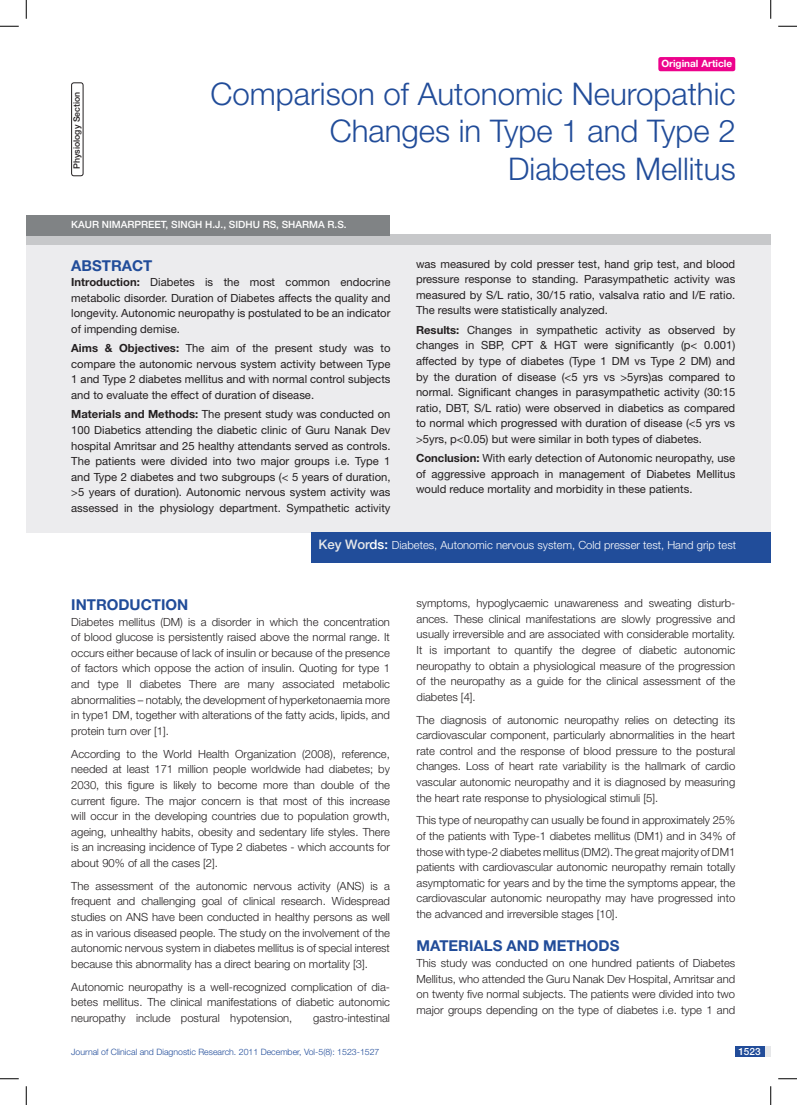
<style>
.page{position:relative;width:797px;height:1105px;background:#fff}
.page>*{position:absolute;margin:0;border:0;box-sizing:border-box;transform-origin:0 0}
.t1{font:300 31.25px/37.5px "Helvetica Neue";color:#214c99;text-align:right}
.t2{font:700 15px "Helvetica Neue";color:#214c99}
.t3{font:300 11.25px/15.6px "Helvetica Neue";color:#231f20;text-align:justify}
.t4{font:11.25px/15.6px "Helvetica Neue";color:#231f20;text-align:justify}
.t5{font:300 11.25px "Helvetica Neue";color:#fff}
.t6{font:500 10px "Helvetica Neue";color:#fff}
.t7{font:700 10px "Helvetica Neue";color:#fff}
.t8{font:300 8.75px "Helvetica Neue";color:#214c99}
.t9{font:500 8.75px "Helvetica Neue";color:#231f20}
.s1{color:#214d9a}
.s2{font-weight:700}
.s3{font-weight:500;font-size:13.12px;color:#e6e7e9}
.s4{font-weight:500;font-size:13.12px}
</style>
<div class="page">
<svg style="left:764px;top:1046px;width:6px;height:11px"></svg>
<div style="left:735px;top:1046px;width:29px;height:11px;background:#214c99"></div>
<div style="left:26px;top:243px;width:744px;height:290px;background:#ececee"></div>
<div style="left:26px;top:234px;width:744px;height:10px;background:#c7c8ca"></div>
<div style="left:311px;top:533px;width:459px;height:30px;background:#214d9a"></div>
<div style="left:26px;top:215px;width:364px;height:20px;background:#808385"></div>
<div style="left:71px;top:82px;width:12px;height:94px;border:1px solid #231f20;border-radius:2px"></div>
<div style="left:658px;top:57px;width:77px;height:14px;background:#ed028c;border-radius:2px"></div>
<svg style="left:0;top:25px;width:19px;height:2px"></svg>
<svg style="left:778px;top:25px;width:19px;height:2px"></svg>
<svg style="left:0;top:1078px;width:19px;height:1px"></svg>
<svg style="left:778px;top:1078px;width:19px;height:1px"></svg>
<svg style="left:25px;top:0;width:2px;height:19px"></svg>
<svg style="left:25px;top:1086px;width:2px;height:19px"></svg>
<svg style="left:770px;top:0;width:1px;height:19px"></svg>
<svg style="left:770px;top:1086px;width:1px;height:19px"></svg>
<p class="t9" style="left:72px;top:169px;width:79px;rotate:-90deg">PHYSIOLOGY SECTION</p>
<p class="t7" style="left:661px;top:57px;width:72px">Original Article</p>
<h1 class="t1" style="left:210px;top:74px;width:527px">Comparison of Autonomic Neuropathic<br>Changes in Type 1 and Type 2<br>Diabetes Mellitus</h1>
<p class="t6" style="left:71px;top:219px;width:277px">KAUR NIMARPREET, SINGH H.J., SIDHU RS, SHARMA R.S.</p>
<h2 class="t2" style="left:71px;top:256px;width:83px">ABST<span class="s1">RAC</span>T</h2>
<p class="t4" style="left:71px;top:274px;width:321px"><span class="s2">Introduction:</span> Diabetes is the most common endocrine metabolic disorder. Duration of Diabetes affects the quality and longevity. Autonomic neuropathy is postulated to be an indicator of impending demise.</p>
<p class="t4" style="left:71px;top:340px;width:321px"><span class="s2">Aims &amp; Objectives:</span> The aim of the present study was to compare the autonomic nervous system activity between Type 1 and Type 2 diabetes mellitus and with normal control subjects and to evaluate the effect of duration of disease.</p>
<p class="t4" style="left:71px;top:406px;width:321px"><span class="s2">Materials and Methods:</span> The present study was conducted on 100 Diabetics attending the diabetic clinic of Guru Nanak Dev hospital Amritsar and 25 healthy attendants served as controls.<br>The patients were divided into two major groups i.e. Type 1 and Type 2 diabetes and two subgroups (&lt; 5 years of duration, &gt;5 years of duration). Autonomic nervous system activity was assessed in the physiology department. Sympathetic activity</p>
<p class="t4" style="left:416px;top:256px;width:321px">was measured by cold presser test, hand grip test, and blood pressure response to standing. Parasympathetic activity was measured by S/L ratio, 30/15 ratio, valsalva ratio and I/E ratio.<br>The results were statistically analyzed.</p>
<p class="t4" style="left:416px;top:322px;width:321px"><span class="s2">Results:</span> Changes in sympathetic activity as observed by changes in SBP, CPT &amp; HGT were significantly (p&lt; 0.001) affected by type of diabetes (Type 1 DM vs Type 2 DM) and by the duration of disease (&lt;5 yrs vs &gt;5yrs)as compared to normal. Significant changes in parasympathetic activity (30:15 ratio, DBT, S/L ratio) were observed in diabetics as compared to normal which progressed with duration of disease (&lt;5 yrs vs &gt;5yrs, p&lt;0.05) but were similar in both types of diabetes.</p>
<p class="t4" style="left:416px;top:450px;width:321px"><span class="s2">Conclusion:</span> With early detection of Autonomic neuropathy, use of aggressive approach in management of Diabetes Mellitus would reduce mortality and morbidity in these patients.</p>
<p class="t5" style="left:318px;top:538px;width:419px"><span class="s3">KEY WOR</span><span class="s4">DS:</span> Diabetes, Autonomic nervous system, Cold presser test, Hand grip test</p>
<h2 class="t2" style="left:71px;top:595px;width:118px">INTRODUCTION</h2>
<p class="t3" style="left:71px;top:613px;width:320px">Diabetes mellitus (DM) is a disorder in which the concentration of blood glucose is persistently raised above the normal range. It occurs either because of lack of insulin or because of the presence of factors which oppose the action of insulin. Quoting for type 1 and type II diabetes There are many associated metabolic abnormalities – notably, the development of hyperketonaemia more in type1 DM, together with alterations of the fatty acids, lipids, and protein turn over [1].</p>
<p class="t3" style="left:71px;top:746px;width:320px">According to the World Health Organization (2008), reference, needed at least 171 million people worldwide had diabetes; by 2030, this figure is likely to become more than double of the current figure. The major concern is that most of this increase will occur in the developing countries due to population growth, ageing, unhealthy habits, obesity and sedentary life styles. There is an increasing incidence of Type 2 diabetes - which accounts for about 90% of all the cases [2].</p>
<p class="t3" style="left:71px;top:878px;width:320px">The assessment of the autonomic nervous activity (ANS) is a frequent and challenging goal of clinical research. Widespread studies on ANS have been conducted in healthy persons as well as in various diseased people. The study on the involvement of the autonomic nervous system in diabetes mellitus is of special interest because this abnormality has a direct bearing on mortality [3].</p>
<p class="t3" style="left:71px;top:978px;width:320px">Autonomic neuropathy is a well-recognized complication of dia&shy;betes mellitus. The clinical manifestations of diabetic autonomic neuropathy include postural hypotension,</p>
<p class="t3" style="left:313px;top:1010px;width:78px">gastro-intestinal</p>
<p class="t3" style="left:416px;top:595px;width:320px;text-align:left">symptoms, hypoglycaemic unawareness and sweating disturb&shy;ances. These clinical manifestations are slowly progressive and usually irreversible and are associated with considerable mortality.<br>It is important to quantify the degree of diabetic autonomic neuropathy to obtain a physiological measure of the progression of the neuropathy as a guide for the clinical assessment of the diabetes [4].</p>
<p class="t3" style="left:416px;top:711px;width:320px">The diagnosis of autonomic neuropathy relies on detecting its cardiovascular component, particularly abnormalities in the heart rate control and the response of blood pressure to the postural changes. Loss of heart rate variability is the hallmark of cardio vascular autonomic neuropathy and it is diagnosed by measuring the heart rate response to physiological stimuli [5].</p>
<p class="t3" style="left:416px;top:812px;width:320px">This type of neuropathy can usually be found in approximately 25% of the patients with Type-1 diabetes mellitus (DM1) and in 34% of those with type-2 diabetes mellitus (DM2). The great majority of DM1 patients with cardiovascular autonomic neuropathy remain totally asymptomatic for years and by the time the symptoms appear, the cardiovascular autonomic neuropathy may have progressed into the advanced and irreversible stages [10].</p>
<h2 class="t2" style="left:416px;top:937px;width:204px">MATERIALs AND METHODS</h2>
<p class="t3" style="left:416px;top:955px;width:320px">This study was conducted on one hundred patients of Diabetes Mellitus, who attended the Guru Nanak Dev Hospital, Amritsar and on twenty five normal subjects. The patients were divided into two major groups depending on the type of diabetes i.e. type 1 and</p>
<p class="t8" style="left:71px;top:1047px;width:310px">Journal of Clinical and Diagnostic Research. 2011 December, Vol-5(8): 1523-1527</p>
<p class="t6" style="left:738px;top:1045px;width:24px">1523</p>
</div>
